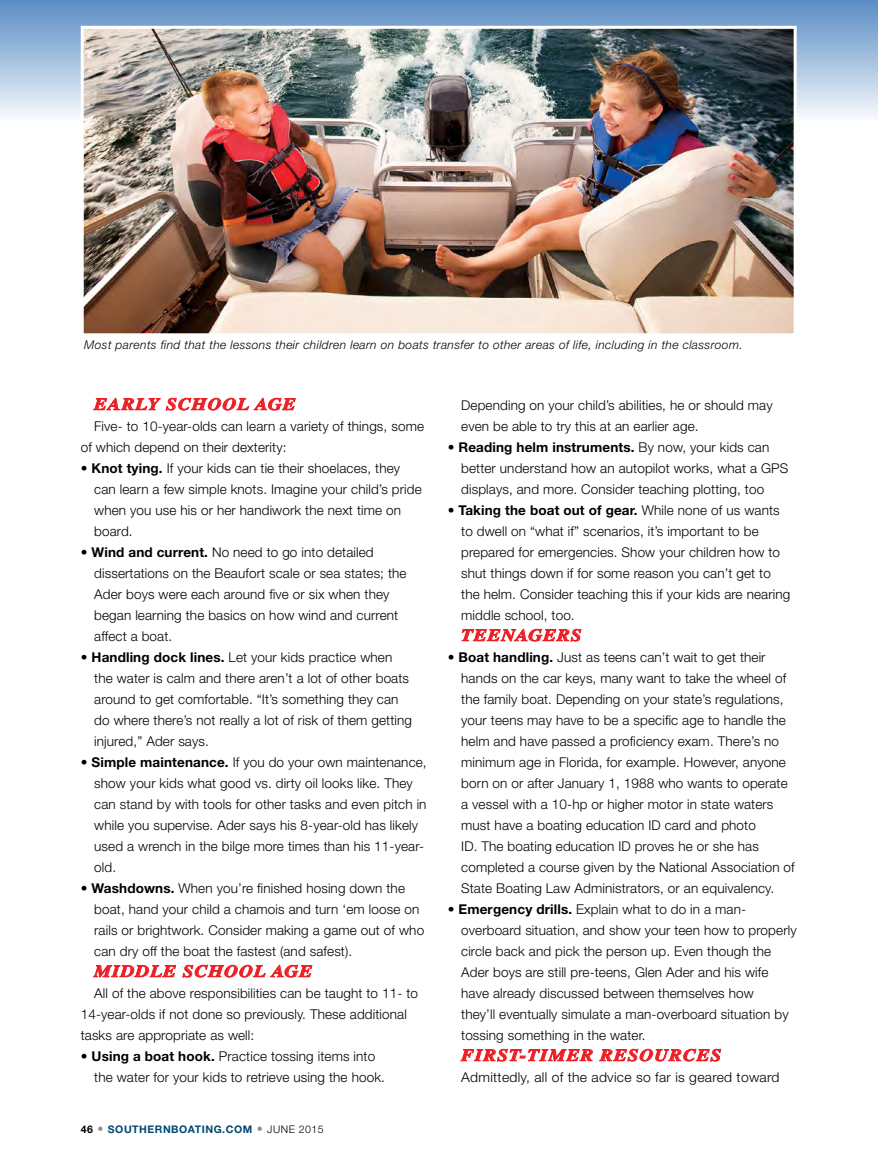
<style>
.page{position:relative;width:878px;height:1161px;background:#fff}
.page>*{position:absolute;margin:0;border:0;box-sizing:border-box;transform-origin:0 0}
.t1{font:italic 700 16.8px "Times";letter-spacing:.06em;color:#ed1d24;scale:1.13 1}
.t2{font:300 13.5px/21px "Helvetica Neue";letter-spacing:.01em;color:#000}
.t3{font:italic 300 12px "Helvetica Neue";letter-spacing:.03em;color:#000}
.t4{font:700 10.5px "Helvetica Neue";letter-spacing:.05em;color:#004970}
.s1{font-weight:700}
.s2{color:#000}
.s3{font-weight:300;font-size:12px;color:#8a8c8e}
.s4{font-weight:300;color:#000}
</style>
<div class="page">
<div style="left:0;top:0;width:878px;height:121px;background:linear-gradient(to bottom,#598cc4,#f9fafc)"></div>
<svg style="left:93px;top:397px;width:203px;height:14px"></svg>
<svg style="left:93px;top:965px;width:83px;height:13px"></svg>
<svg style="left:182px;top:964px;width:130px;height:14px"></svg>
<svg style="left:461px;top:628px;width:120px;height:14px"></svg>
<svg style="left:460px;top:1048px;width:133px;height:14px"></svg>
<svg style="left:599px;top:1048px;width:122px;height:14px"></svg>
<img style="left:85px;top:30px;width:707px;height:302px">
<div style="left:81px;top:26px;width:715px;height:310px;border:3px solid #fff"></div>
<p class="t3" style="left:84px;top:338px;width:660px">Most parents find that the lessons their children learn on boats transfer to other areas of life, including in the classroom.</p>
<p class="t1" style="left:94px;top:394px;width:180px">EARLY SCHOOL AGE</p>
<p class="t2" style="left:81px;top:415px;width:345px;text-indent:14px">Five- to 10-year-olds can learn a variety of things, some of which depend on their dexterity:</p>
<p class="t2" style="left:94px;top:457px;width:329px;text-indent:-14px">• <span class="s1">Knot tying.</span> If your kids can tie their shoelaces, they can learn a few simple knots. Imagine your child’s pride when you use his or her handiwork the next time on board.</p>
<p class="t2" style="left:94px;top:541px;width:314px;text-indent:-14px">• <span class="s1">Wind and current.</span> No need to go into detailed dissertations on the Beaufort scale or sea states; the Ader boys were each around five or six when they began learning the basics on how wind and current affect a boat.</p>
<p class="t2" style="left:94px;top:646px;width:319px;text-indent:-14px">• <span class="s1">Handling dock lines.</span> Let your kids practice when the water is calm and there aren’t a lot of other boats around to get comfortable. “It’s something they can do where there’s not really a lot of risk of them getting injured,” Ader says.</p>
<p class="t2" style="left:94px;top:751px;width:334px;text-indent:-14px">• <span class="s1">Simple maintenance.</span> If you do your own maintenance, show your kids what good vs. dirty oil looks like. They can stand by with tools for other tasks and even pitch in while you supervise. Ader says his 8-year-old has likely used a wrench in the bilge more times than his 11-year&shy;old.</p>
<p class="t2" style="left:94px;top:877px;width:331px;text-indent:-14px">• <span class="s1">Washdowns.</span> When you’re finished hosing down the boat, hand your child a chamois and turn ‘em loose on rails or brightwork. Consider making a game out of who can dry off the boat the fastest (and safest).</p>
<p class="t1" style="left:94px;top:961px;width:194px">MIDDLE SCHOOL AGE</p>
<p class="t2" style="left:81px;top:982px;width:339px;text-indent:14px">All of the above responsibilities can be taught to 11- to<br>14-year-olds if not done so previously. These additional tasks are appropriate as well:</p>
<p class="t2" style="left:94px;top:1045px;width:292px;text-indent:-14px">• <span class="s1">Using a boat hook.</span> Practice tossing items into the water for your kids to retrieve using the hook.</p>
<p class="t4" style="left:81px;top:1123px;width:244px"><span class="s2">46</span> <span class="s3">•</span> SOUTHERNBOATING.COM <span class="s3">•</span> <span class="s4">JUNE</span> <span class="s4">2015</span></p>
<p class="t2" style="left:461px;top:394px;width:313px">Depending on your child’s abilities, he or should may even be able to try this at an earlier age.</p>
<p class="t2" style="left:461px;top:436px;width:328px;text-indent:-14px">• <span class="s1">Reading helm instruments.</span> By now, your kids can better understand how an autopilot works, what a GPS displays, and more. Consider teaching plotting, too</p>
<p class="t2" style="left:461px;top:499px;width:330px;text-indent:-14px">• <span class="s1">Taking the boat out of gear.</span> While none of us wants to dwell on “what if” scenarios, it’s important to be prepared for emergencies. Show your children how to shut things down if for some reason you can’t get to the helm. Consider teaching this if your kids are nearing middle school, too.</p>
<p class="t1" style="left:461px;top:625px;width:108px">TEENAGERS</p>
<p class="t2" style="left:461px;top:646px;width:335px;text-indent:-14px">• <span class="s1">Boat handling.</span> Just as teens can’t wait to get their hands on the car keys, many want to take the wheel of the family boat. Depending on your state’s regulations, your teens may have to be a specific age to handle the helm and have passed a proficiency exam. There’s no minimum age in Florida, for example. However, anyone born on or after January 1, 1988 who wants to operate a vessel with a 10-hp or higher motor in state waters must have a boating education ID card and photo<br>ID. The boating education ID proves he or she has completed a course given by the National Association of State Boating Law Administrators, or an equivalency.</p>
<p class="t2" style="left:461px;top:898px;width:337px;text-indent:-14px">• <span class="s1">Emergency drills.</span> Explain what to do in a man&shy;overboard situation, and show your teen how to properly circle back and pick the person up. Even though the Ader boys are still pre-teens, Glen Ader and his wife have already discussed between themselves how<br>they’ll eventually simulate a man-overboard situation by tossing something in the water.</p>
<p class="t1" style="left:461px;top:1045px;width:231px">FIRST-TIMER RESOURCES</p>
<p class="t2" style="left:461px;top:1066px;width:320px">Admittedly, all of the advice so far is geared toward</p>
</div>
